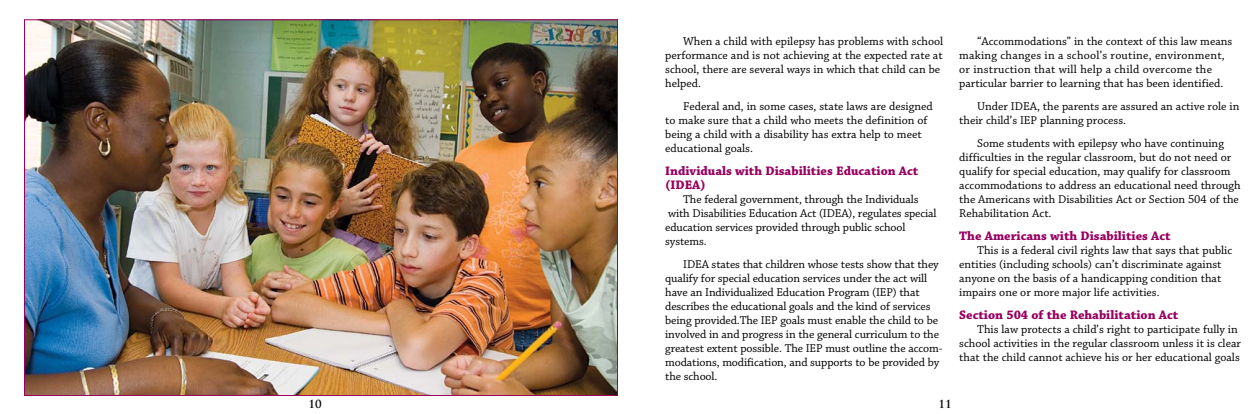
<style>
.page{position:relative;width:1260px;height:414px;background:#fff}
.page>*{position:absolute;margin:0;border:0;box-sizing:border-box;transform-origin:0 0}
.t1{font:700 13px/14px "Chaparral Pro";color:#97005e}
.t2{font:12px/14px "Chaparral Pro";color:#000}
.t3{font:700 11px "Trajan Pro";color:#000}
</style>
<div class="page">
<img style="left:26px;top:21px;width:590px;height:373px">
<p class="t3" style="left:308px;top:397px;width:15px">10</p>
<p class="t2" style="left:665px;top:35px;width:279px;text-indent:18px">When a child with epilepsy has problems with school performance and is not achieving at the expected rate at school, there are several ways in which that child can be helped.</p>
<p class="t2" style="left:665px;top:100px;width:269px;text-indent:18px">Federal and, in some cases, state laws are designed to make sure that a child who meets the definition of being a child with a disability has extra help to meet educational goals.</p>
<p class="t1" style="left:665px;top:164px;width:255px">Individuals with Disabilities Education Act (IDEA)</p>
<p class="t2" style="left:665px;top:193px;width:273px;text-indent:18px">The federal government, through the Individuals with Disabilities Education Act (IDEA), regulates special education services provided through public school systems.</p>
<p class="t2" style="left:665px;top:258px;width:279px;text-indent:18px">IDEA states that children whose tests show that they qualify for special education services under the act will have an Individualized Education Program (IEP) that describes the educational goals and the kind of services being provided.The IEP goals must enable the child to be involved in and progress in the general curriculum to the greatest extent possible. The IEP must outline the accom&shy;modations, modification, and supports to be provided by the school.</p>
<p class="t3" style="left:938px;top:397px;width:15px">11</p>
<p class="t2" style="left:959px;top:35px;width:275px;text-indent:18px">“Accommodations” in the context of this law means making changes in a school’s routine, environment, or instruction that will help a child overcome the particular barrier to learning that has been identified.</p>
<p class="t2" style="left:959px;top:100px;width:282px;text-indent:18px">Under IDEA, the parents are assured an active role in their child’s IEP planning process.</p>
<p class="t2" style="left:959px;top:137px;width:283px;text-indent:18px">Some students with epilepsy who have continuing difficulties in the regular classroom, but do not need or qualify for special education, may qualify for classroom accommodations to address an educational need through the Americans with Disabilities Act or Section 504 of the Rehabilitation Act.</p>
<p class="t1" style="left:959px;top:229px;width:213px">The Americans with Disabilities Act</p>
<p class="t2" style="left:959px;top:244px;width:274px;text-indent:18px">This is a federal civil rights law that says that public entities (including schools) can’t discriminate against anyone on the basis of a handicapping condition that impairs one or more major life activities.</p>
<p class="t1" style="left:959px;top:308px;width:221px">Section 504 of the Rehabilitation Act</p>
<p class="t2" style="left:959px;top:323px;width:283px;text-indent:18px">This law protects a child’s right to participate fully in school activities in the regular classroom unless it is clear that the child cannot achieve his or her educational goals</p>
</div>
